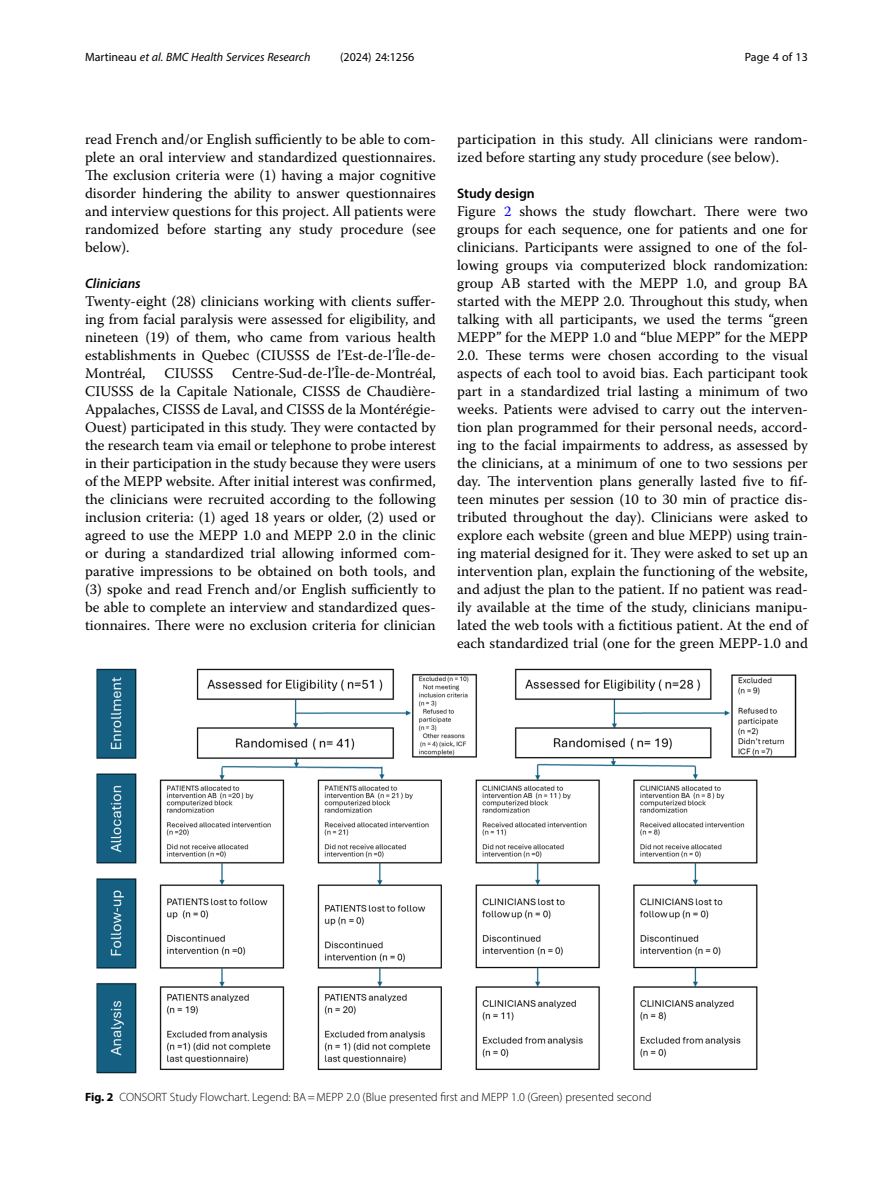
<style>
.page{position:relative;width:893px;height:1191px;background:#fff}
.page>*{position:absolute;margin:0;border:0;box-sizing:border-box;transform-origin:0 0}
.Body_Text{font:14.7px/18px "Warnock Pro";color:#000;text-align:justify}
.Head_2{font:600 13.8px "Myriad Pro";color:#000}
.Head_3{font:italic 600 13.8px "Myriad Pro";color:#000}
.Figure_Caption{font:300 12px "Myriad Pro";color:#000}
.t1{font:italic 12px "Myriad Pro";color:#000}
.t2{font:12px "Myriad Pro";color:#000}
.s1{font-style:normal}
.s2{color:#00f}
.s3{font-weight:700}
</style>
<div class="page">
<img style="left:96px;top:668px;width:701px;height:406px">
<p class="t1" style="left:85px;top:50px;width:227px"><span class="s1">Martineau</span> et al. BMC Health Services Research</p>
<p class="t2" style="left:340px;top:50px;width:76px">(2024) 24:1256</p>
<p class="t2" style="left:745px;top:50px;width:65px">Page 4 of 13</p>
<p class="Body_Text" style="left:85px;top:130px;width:352px">read French and/or English sufficiently to be able to com&shy;plete an oral interview and standardized questionnaires.<br>The exclusion criteria were (1) having a major cognitive disorder hindering the ability to answer questionnaires and interview questions for this project. All patients were randomized before starting any study procedure (see below).</p>
<p class="Head_3" style="left:85px;top:275px;width:57px">Clinicians</p>
<p class="Body_Text" style="left:85px;top:292px;width:352px">Twenty-eight (28) clinicians working with clients suffer&shy;ing from facial paralysis were assessed for eligibility, and nineteen (19) of them, who came from various health establishments in Quebec (CIUSSS de l’Est-de-l’Île-de-Montréal,</p>
<p class="Body_Text" style="left:85px;top:364px;width:352px;text-indent:147px">Centre-Sud-de-l’Île-de-Montréal, CIUSSS de la Capitale Nationale, CISSS de Chaudière-Appalaches, CISSS de Laval, and CISSS de la Montérégie-Ouest) participated in this study. They were contacted by the research team via email or telephone to probe interest in their participation in the study because they were users of the MEPP website. After initial interest was confirmed, the clinicians were recruited according to the following inclusion criteria: (1) aged 18 years or older, (2) used or agreed to use the MEPP 1.0 and MEPP 2.0 in the clinic or during a standardized trial allowing informed com&shy;parative impressions to be obtained on both tools, and (3) spoke and read French and/or English sufficiently to be able to complete an interview and standardized ques&shy;tionnaires. There were no exclusion criteria for clinician</p>
<p class="Body_Text" style="left:165px;top:364px;width:50px">CIUSSS</p>
<p class="Body_Text" style="left:457px;top:130px;width:352px">participation in this study. All clinicians were random&shy;ized before starting any study procedure (see below).</p>
<p class="Head_2" style="left:457px;top:185px;width:79px">Study design</p>
<p class="Body_Text" style="left:457px;top:202px;width:352px">Figure <span class="s2">2</span> shows the study flowchart. There were two groups for each sequence, one for patients and one for clinicians. Participants were assigned to one of the fol&shy;lowing groups via computerized block randomization: group AB started with the MEPP 1.0, and group BA started with the MEPP 2.0. Throughout this study, when talking with all participants, we used the terms “green MEPP” for the MEPP 1.0 and “blue MEPP” for the MEPP 2.0. These terms were chosen according to the visual aspects of each tool to avoid bias. Each participant took part in a standardized trial lasting a minimum of two weeks. Patients were advised to carry out the interven&shy;tion plan programmed for their personal needs, accord&shy;ing to the facial impairments to address, as assessed by the clinicians, at a minimum of one to two sessions per day. The intervention plans generally lasted five to fif&shy;teen minutes per session (10 to 30 min of practice dis&shy;tributed throughout the day). Clinicians were asked to explore each website (green and blue MEPP) using train&shy;ing material designed for it. They were asked to set up an intervention plan, explain the functioning of the website, and adjust the plan to the patient. If no patient was read&shy;ily available at the time of the study, clinicians manipu&shy;lated the web tools with a fictitious patient. At the end of each standardized trial (one for the green MEPP-1.0 and</p>
<p class="Figure_Caption" style="left:85px;top:1089px;width:568px"><span class="s3">Fig. 2</span> CONSORT Study Flowchart. Legend: BA=MEPP 2.0 (Blue presented first and MEPP 1.0 (Green) presented second</p>
</div>
